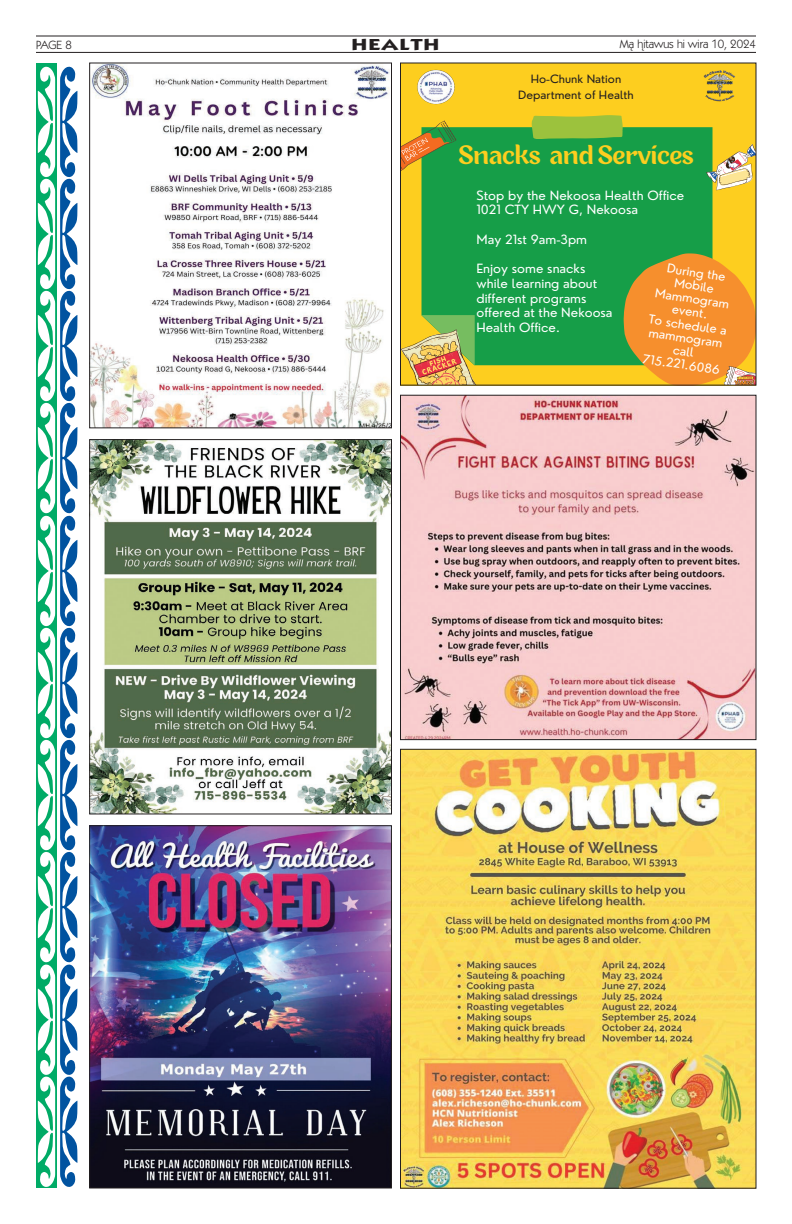
<style>
.page{position:relative;width:792px;height:1224px;background:#fff}
.page>*{position:absolute;margin:0;border:0;box-sizing:border-box;transform-origin:0 0}
.t1{font:24.6px "Para";color:#fdce1f;scale:1.06 1}
.t2{font:700 16px "Kabel IT Cby BT";letter-spacing:.05em;color:#231f20;scale:1.5 1}
.t3{font:12.4px/14.7px "Nourd";color:#fff;scale:1.06 1}
.t4{font:12px/13.3px "Nourd";color:#fff;text-align:center;scale:1.06 1}
.t5{font:12px "Kabel IT Cby BT";color:#231f20}
.t6{font:11.2px/15.6px "Nourd";color:#231f20;text-align:center;scale:1.06 1}
.s1{font-family:"New Hocak"}
</style>
<div class="page">
<hr style="left:36px;top:36px;width:720px;height:1px;background:#231f20">
<hr style="left:36px;top:52px;width:720px;height:1px;background:#231f20">
<img style="left:91px;top:441px;width:299px;height:371px">
<div style="left:89px;top:439px;width:303px;height:375px;border:1px solid #231f20"></div>
<img style="left:91px;top:64px;width:299px;height:362px">
<div style="left:89px;top:62px;width:303px;height:366px;border:1px solid #231f20"></div>
<img style="left:402px;top:751px;width:352px;height:436px">
<div style="left:400px;top:749px;width:356px;height:440px;border:1px solid #231f20"></div>
<div style="left:400px;top:63px;width:356px;height:322px;background:#fdce1f"></div>
<div style="left:422px;top:127px;width:291px;height:238px;background:#169e48"></div>
<img style="left:402px;top:315px;width:76px;height:69px">
<svg style="left:624px;top:253px;width:130px;height:131px;background:#e49730"></svg>
<svg style="left:531px;top:115px;width:92px;height:24px;background:#9bc13b"></svg>
<svg style="left:706px;top:144px;width:48px;height:46px"></svg>
<svg style="left:402px;top:120px;width:55px;height:51px"></svg>
<img style="left:417px;top:69px;width:38px;height:36px">
<img style="left:704px;top:70px;width:31px;height:31px">
<img style="left:91px;top:827px;width:299px;height:359px">
<div style="left:89px;top:825px;width:303px;height:363px;border:1px solid #231f20"></div>
<img style="left:402px;top:397px;width:352px;height:341px">
<div style="left:400px;top:395px;width:356px;height:345px;border:1px solid #231f20"></div>
<svg style="left:36px;top:63px;width:21px;height:1125px;background:#03ac68"></svg>
<svg style="left:38px;top:66px;width:40px;height:1122px"></svg>
<p class="t5" style="left:36px;top:37px;width:37px">PAGE 8</p>
<p class="t2" style="left:351px;top:34px;width:60px">HEALTH</p>
<p class="t5" style="left:620px;top:36px;width:138px">Ma<span class="s1">\</span> hi<span class="s1">\</span>tawus hi wira 10, 2024</p>
<p class="t6" style="left:518px;top:72px;width:111px">Ho-Chunk Nation<br>Department of Health</p>
<h1 class="t1" style="left:459px;top:138px;width:223px">Snacks and Services</h1>
<p class="t3" style="left:477px;top:188px;width:198px">Stop by the Nekoosa Health Office<br>1021 CTY HWY G, Nekoosa</p>
<p class="t3" style="left:477px;top:232px;width:106px">May 21st 9am-3pm</p>
<p class="t3" style="left:477px;top:261px;width:130px">Enjoy some snacks while learning about different programs offered at the Nekoosa<br>Health Office.</p>
<p class="t4" style="left:657px;top:260px;width:76px;rotate:8deg">During the<br>Mobile<br>Mammogram event.<br>To schedule a mammogram call<br>715.221.6086</p>
</div>
